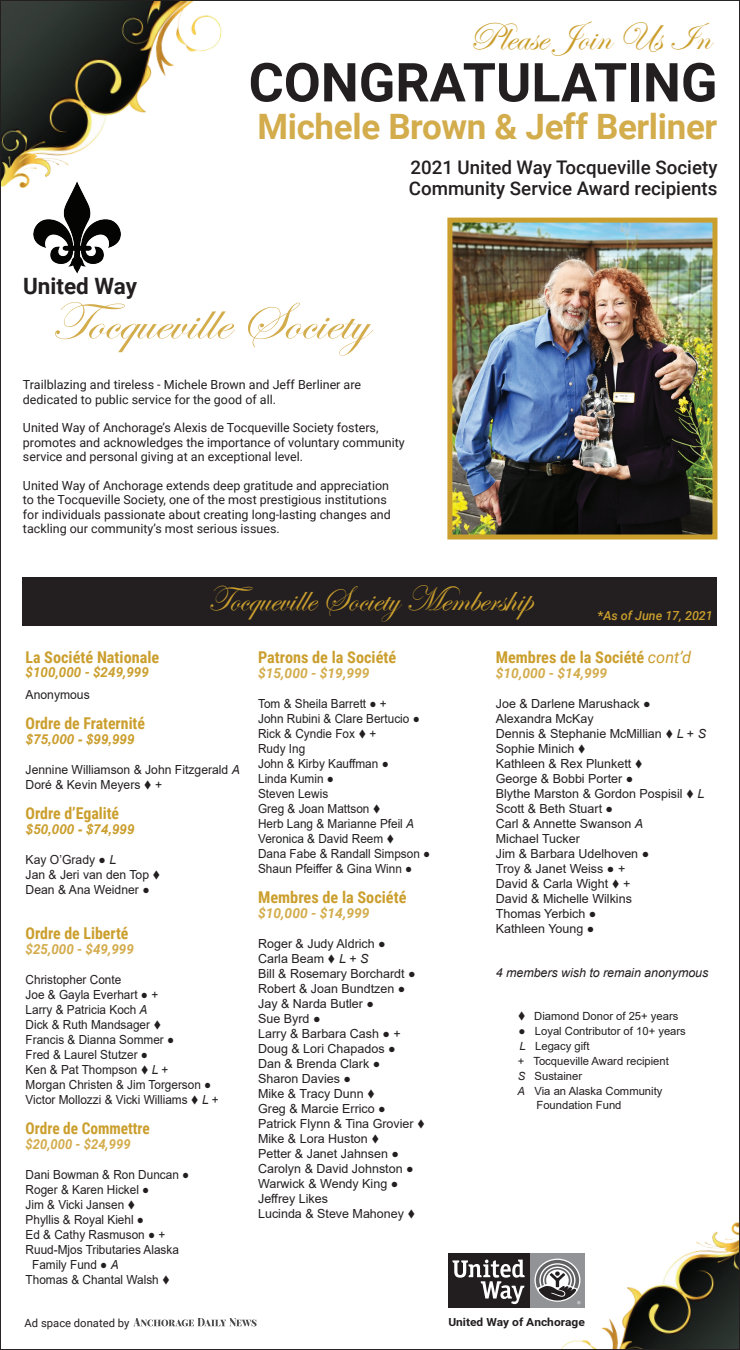
<style>
.page{position:relative;width:740px;height:1350px;background:#fff}
.page>*{position:absolute;margin:0;border:0;box-sizing:border-box;transform-origin:0 0}
.t1{font:53.75px "Edwardian Script ITC";color:#d3ac4c;scale:1.12 1}
.t2{font:700 53.75px "Roboto";color:#231f20}
.t3{font:40px "Edwardian Script ITC";color:#cb9f2e}
.t4{font:36.25px "Edwardian Script ITC";color:#cb9f2e}
.t5{font:700 35px "Roboto";letter-spacing:-.01em;color:#d3ac4c}
.t6{font:700 22.5px "Roboto";color:#231f20}
.t7{font:500 18.75px/21.2px "Roboto";color:#231f20}
.t8{font:700 16.25px "Roboto Condensed";color:#cb9f2e}
.t9{font:700 16.25px "Roboto Condensed";color:#cb9f2e;scale:.94 1}
.t10{font:italic 700 13.75px "Roboto";color:#d3ac4c}
.t11{font:italic 700 13.75px "Arial";color:#cb9f2e}
.t12{font:italic 700 13.75px "Roboto";color:#cb9f2e}
.t13{font:italic 700 13.75px "Roboto";color:#d3ac4c;scale:.94 1}
.t14{font:12.5px/15px "Arial";color:#231f20}
.t15{font:12.5px/15px "Arial";color:#231f20;scale:.94 1}
.t16{font:12.5px/14.4px "Roboto";color:#231f20}
.t17{font:italic 12.5px "Arial";letter-spacing:-.005em;color:#231f20}
.t18{font:italic 500 12.5px "Roboto";color:#cb9f2e}
.t19{font:11.25px/15px "Arial";color:#231f20}
.t20{font:700 11.25px "Roboto";color:#231f20;scale:1.07 1}
.t21{font:11.25px "Roboto";color:#231f20}
.s1{font-weight:700;font-style:normal}
.s2{font-style:italic}
.s3{font-family:"Roboto";font-weight:400;font-style:italic}
.s4{font-size:11.75px}
</style>
<div class="page">
<img style="left:561px;top:1222px;width:177px;height:126px">
<img style="left:2px;top:2px;width:220px;height:186px">
<svg style="left:133px;top:1318px;width:124px;height:8px"></svg>
<svg style="left:448px;top:1246px;width:145px;height:90px"></svg>
<img style="left:34px;top:182px;width:87px;height:92px">
<div style="left:22px;top:577px;width:695px;height:49px;background:#231f20"></div>
<img style="left:453px;top:224px;width:258px;height:309px">
<div style="left:447px;top:218px;width:270px;height:321px;border:5px solid #cb9f2e"></div>
<h2 class="t3" style="left:469px;top:15px;width:243px">Please Join Us In</h2>
<h3 class="t6" style="left:23px;top:270px;width:115px">United Way</h3>
<h1 class="t2" style="left:249px;top:45px;width:470px">CONGRATULATING</h1>
<h3 class="t5" style="left:258px;top:102px;width:461px">Michele Brown &amp; Jeff Berliner</h3>
<h3 class="t7" style="left:409px;top:156px;width:310px">2021 United Way Tocqueville Society<br>Community Service Award recipients</h3>
<h1 class="t1" style="left:51px;top:292px;width:285px">Tocqueville Society</h1>
<p class="t16" style="left:23px;top:377px;width:340px">Trailblazing and tireless - Michele Brown and Jeff Berliner are dedicated to public service for the good of all.</p>
<p class="t16" style="left:23px;top:420px;width:383px">United Way of Anchorage’s Alexis de Tocqueville Society fosters, promotes and acknowledges the importance of voluntary community service and personal giving at an exceptional level.</p>
<p class="t16" style="left:23px;top:478px;width:369px">United Way of Anchorage extends deep gratitude and appreciation to the Tocqueville Society, one of the most prestigious institutions for individuals passionate about creating long-lasting changes and tackling our community’s most serious issues.</p>
<h3 class="t4" style="left:208px;top:579px;width:326px">Tocqueville Society Membership</h3>
<p class="t18" style="left:598px;top:607px;width:117px"><span class="s1">*</span>As of June 17, 2021</p>
<h3 class="t8" style="left:26px;top:646px;width:135px">La Société Nationale</h3>
<p class="t12" style="left:26px;top:662px;width:125px">$100,000 - $249,999</p>
<p class="t14" style="left:26px;top:687px;width:66px">Anonymous</p>
<h3 class="t8" style="left:26px;top:712px;width:121px">Ordre de Fraternité</h3>
<p class="t11" style="left:26px;top:730px;width:110px">$75,000 - $99,999</p>
<p class="t14" style="left:26px;top:762px;width:216px">Jennine Williamson &amp; John Fitzgerald <span class="s2">A<br></span>Doré &amp; Kevin Meyers ▼ +</p>
<h3 class="t8" style="left:26px;top:802px;width:95px">Ordre d’Egalité</h3>
<p class="t11" style="left:26px;top:820px;width:110px">$50,000 - $74,999</p>
<p class="t14" style="left:26px;top:852px;width:136px">Kay O’Grady ● <span class="s2">L<br></span>Jan &amp; Jeri van den Top ▼<br>Dean &amp; Ana Weidner ●</p>
<h3 class="t8" style="left:26px;top:922px;width:104px">Ordre de Liberté</h3>
<p class="t10" style="left:26px;top:940px;width:110px">$25,000 - $49,999</p>
<p class="t15" style="left:26px;top:972px;width:207px">Christopher Conte<br>Joe &amp; Gayla Everhart ● +<br>Larry &amp; Patricia Koch <span class="s2">A<br></span>Dick &amp; Ruth Mandsager ▼<br>Francis &amp; Dianna Sommer ●<br>Fred &amp; Laurel Stutzer ●<br>Ken &amp; Pat Thompson ▼ <span class="s2">L</span> +<br>Morgan Christen &amp; Jim Torgerson ●<br>Victor Mollozzi &amp; Vicki Williams ▼ <span class="s2">L</span> +</p>
<h3 class="t9" style="left:26px;top:1117px;width:134px">Ordre de Commettre</h3>
<p class="t13" style="left:26px;top:1135px;width:113px">$20,000 - $24,999</p>
<p class="t15" style="left:26px;top:1167px;width:176px">Dani Bowman &amp; Ron Duncan ●</p>
<p class="t15" style="left:26px;top:1182px;width:133px">Roger &amp; Karen Hickel ●</p>
<p class="t15" style="left:26px;top:1197px;width:118px">Jim &amp; Vicki Jansen ▼</p>
<p class="t15" style="left:26px;top:1212px;width:128px">Phyllis &amp; Royal Kiehl ●</p>
<p class="t15" style="left:26px;top:1227px;width:150px">Ed &amp; Cathy Rasmuson ● +</p>
<p class="t15" style="left:26px;top:1242px;width:165px">Ruud-Mjos Tributaries Alaska</p>
<p class="t15" style="left:32px;top:1257px;width:93px">Family Fund ● <span class="s2">A</span></p>
<p class="t15" style="left:26px;top:1272px;width:155px">Thomas &amp; Chantal Walsh ▼</p>
<h3 class="t8" style="left:258px;top:646px;width:140px">Patrons de la Société</h3>
<p class="t10" style="left:258px;top:663px;width:113px">$15,000 - $19,999</p>
<p class="t15" style="left:258px;top:696px;width:185px">Tom &amp; Sheila Barrett ● +<br>John Rubini &amp; Clare Bertucio ●<br>Rick &amp; Cyndie Fox ▼ +<br>Rudy Ing<br>John &amp; Kirby Kauffman ●<br>Linda Kumin ●<br>Steven Lewis<br>Greg &amp; Joan Mattson ▼<br>Herb Lang &amp; Marianne Pfeil <span class="s2">A<br></span>Veronica &amp; David Reem ▼<br>Dana Fabe &amp; Randall Simpson ●<br>Shaun Pfeiffer &amp; Gina Winn ●</p>
<h3 class="t8" style="left:258px;top:886px;width:150px">Membres de la Société</h3>
<p class="t10" style="left:258px;top:903px;width:113px">$10,000 - $14,999</p>
<p class="t14" style="left:258px;top:936px;width:169px">Roger &amp; Judy Aldrich ●<br>Carla Beam ▼ <span class="s2">L</span> + <span class="s2">S<br></span>Bill &amp; Rosemary Borchardt ●<br>Robert &amp; Joan Bundtzen ●<br>Jay &amp; Narda Butler ●<br>Sue Byrd ●<br>Larry &amp; Barbara Cash ● +<br>Doug &amp; Lori Chapados ●<br>Dan &amp; Brenda Clark ●<br>Sharon Davies ●<br>Mike &amp; Tracy Dunn ▼<br>Greg &amp; Marcie Errico ●<br>Patrick Flynn &amp; Tina Grovier ▼<br>Mike &amp; Lora Huston ▼<br>Petter &amp; Janet Jahnsen ●<br>Carolyn &amp; David Johnston ●<br>Warwick &amp; Wendy King ●<br>Jeffrey Likes<br>Lucinda &amp; Steve Mahoney ▼</p>
<h3 class="t8" style="left:496px;top:646px;width:197px">Membres de la Société <span class="s3">cont’d</span></h3>
<p class="t10" style="left:496px;top:663px;width:113px">$10,000 - $14,999</p>
<p class="t14" style="left:496px;top:696px;width:212px">Joe &amp; Darlene Marushack ●<br>Alexandra McKay<br>Dennis &amp; Stephanie McMillian ▼ <span class="s2">L</span> + <span class="s2">S<br></span>Sophie Minich ▼<br>Kathleen &amp; Rex Plunkett ▼<br>George &amp; Bobbi Porter ●<br>Blythe Marston &amp; Gordon Pospisil ▼ <span class="s2">L<br></span>Scott &amp; Beth Stuart ●<br>Carl &amp; Annette Swanson <span class="s2">A<br></span>Michael Tucker<br>Jim &amp; Barbara Udelhoven ●<br>Troy &amp; Janet Weiss ● +<br>David &amp; Carla Wight ▼ +<br>David &amp; Michelle Wilkins<br>Thomas Yerbich ●<br>Kathleen Young ●</p>
<p class="t17" style="left:496px;top:964px;width:214px">4 members wish to remain anonymous</p>
<p class="t19" style="left:518px;top:1009px;width:162px">▼ Diamond Donor of 25+ years</p>
<p class="t19" style="left:518px;top:1024px;width:170px"><span class="s4">●</span> Loyal Contributor of 10+ years<br><span class="s2">L</span> Legacy gift<br>+ Tocqueville Award recipient<br><span class="s2">S</span> Sustainer<br><span class="s2">A</span> Via an Alaska Community</p>
<p class="t19" style="left:536px;top:1098px;width:87px">Foundation Fund</p>
<p class="t21" style="left:25px;top:1315px;width:106px">Ad space donated by</p>
<p class="t20" style="left:448px;top:1314px;width:129px">United Way of Anchorage</p>
</div>
